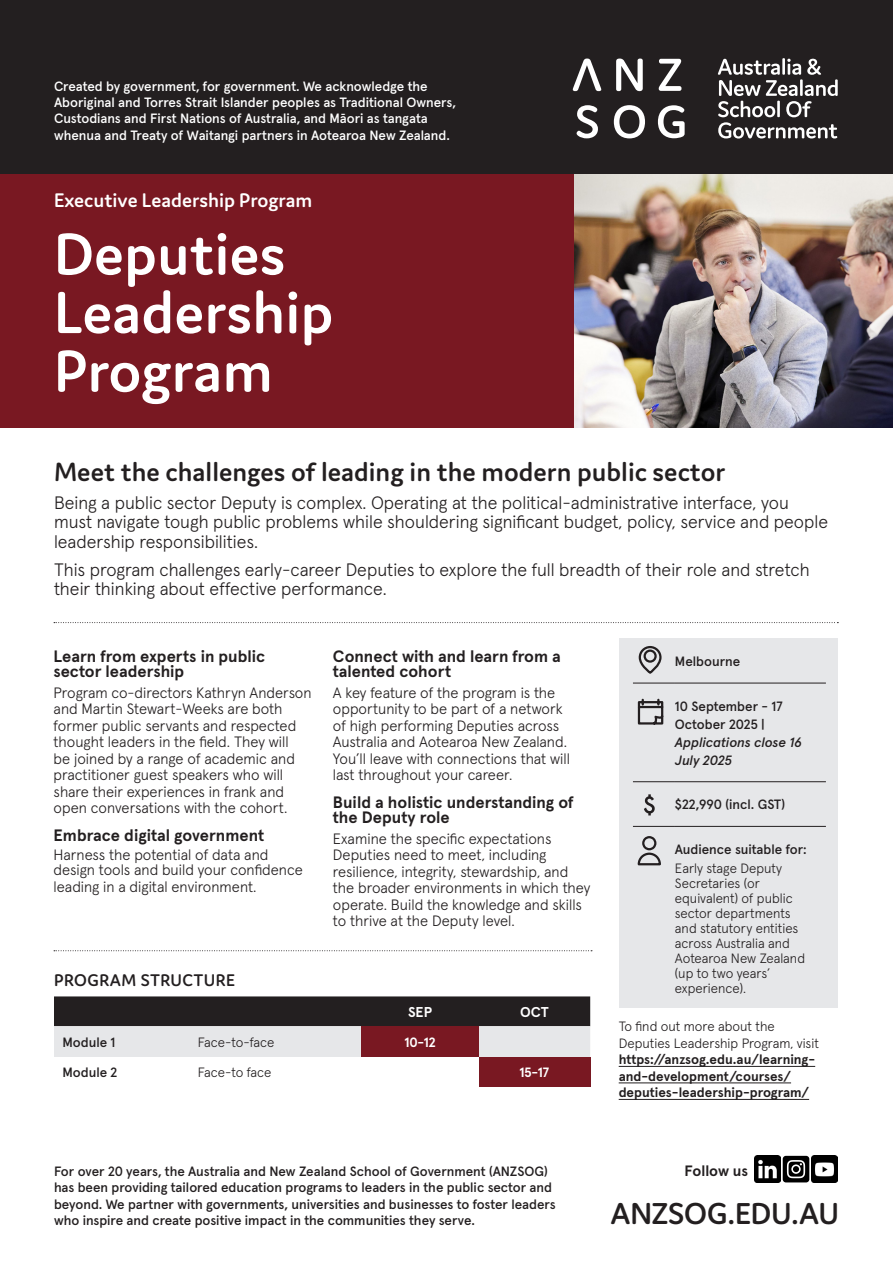
<style>
.page{position:relative;width:893px;height:1263px;background:#fff}
.page>*{position:absolute;margin:0;border:0;box-sizing:border-box;transform-origin:0 0}
.t1{font:600 63px/58.5px "Domus";color:#fff}
.Callout{font:600 32.25px "Domus";letter-spacing:-.01em;color:#231f20}
.Heading_1{font:600 28.05px "Domus";color:#231f20}
.Subtitle{font:600 21px "Domus";color:#fff}
.Intro_para{font:300 18px/19.5px "Apercu";color:#231f20}
.Heading_3{font:600 18px "Domus";letter-spacing:.025em;color:#231f20}
.Heading_2{font:700 16.5px/15px "Apercu";color:#231f20}
.Bodycopy{font:300 15px/16.5px "Apercu";color:#231f20}
.EMPA_subject_leader{font:300 15px/15px "Apercu";color:#231f20}
.t2{font:700 15px "Apercu";color:#231f20}
.Table_-_header_month{font:700 14.25px "Apercu";color:#fff}
.Signoff{font:500 13.5px/16.2px "Apercu";color:#231f20}
.Acknowledgement{font:500 13.5px/16.2px "Apercu";letter-spacing:-.005em;color:#fff}
.Location__date____-_text{font:300 13.5px/15px "Apercu";color:#231f20}
.Bodycopy-2{font:700 13.5px/16.5px "Apercu";color:#231f20}
.Location__date____-_bold{font:italic 500 13.5px/18px "Apercu";color:#231f20}
.Location__date____-_bold-2{font:500 13.5px "Apercu";color:#231f20}
.Table_-_bodycopy{font:300 13.5px "Apercu";letter-spacing:-.005em;color:#231f20}
.Table_-_subhead{font:500 13.5px "Apercu";color:#231f20}
.Table_-_date{font:700 13.5px "Apercu";letter-spacing:-.02em;color:#fff}
.s1{font-style:normal}
.s2{font-weight:300}
</style>
<div class="page">
<svg style="left:54px;top:996px;width:536px;height:61px"></svg>
<div style="left:361px;top:1026px;width:118px;height:31px;background:#791822"></div>
<div style="left:479px;top:1057px;width:111px;height:30px;background:#791822"></div>
<div style="left:0;top:0;width:893px;height:174px;background:#231f20"></div>
<div style="left:0;top:174px;width:574px;height:253px;background:#791822"></div>
<hr style="left:782px;top:58px;width:3px;height:17px;background:#fff">
<svg style="left:718px;top:59px;width:120px;height:80px"></svg>
<svg style="left:616px;top:59px;width:27px;height:32px"></svg>
<svg style="left:659px;top:59px;width:22px;height:32px"></svg>
<svg style="left:573px;top:59px;width:28px;height:32px"></svg>
<svg style="left:577px;top:105px;width:21px;height:33px"></svg>
<svg style="left:614px;top:105px;width:31px;height:33px"></svg>
<svg style="left:658px;top:105px;width:27px;height:33px"></svg>
<hr style="left:619px;top:1066px;width:196px;height:1px;background:#231f20">
<hr style="left:619px;top:1082px;width:172px;height:1px;background:#231f20">
<hr style="left:619px;top:1099px;width:190px;height:1px;background:#231f20">
<div style="left:619px;top:638px;width:219px;height:370px;background:#e6e7e9"></div>
<hr style="left:633px;top:683px;width:42px;height:1px;background:#231f20">
<hr style="left:675px;top:683px;width:151px;height:1px;background:#231f20">
<hr style="left:633px;top:781px;width:42px;height:1px;background:#231f20">
<hr style="left:675px;top:781px;width:151px;height:1px;background:#231f20">
<hr style="left:633px;top:826px;width:42px;height:1px;background:#231f20">
<hr style="left:675px;top:826px;width:151px;height:1px;background:#231f20">
<svg style="left:638px;top:646px;width:24px;height:28px"></svg>
<svg style="left:637px;top:698px;width:27px;height:27px"></svg>
<svg style="left:644px;top:794px;width:11px;height:21px"></svg>
<svg style="left:637px;top:836px;width:24px;height:30px"></svg>
<svg style="left:54px;top:622px;width:784px;height:1px"></svg>
<svg style="left:54px;top:950px;width:538px;height:1px"></svg>
<img style="left:574px;top:174px;width:319px;height:253px">
<svg style="left:783px;top:1156px;width:26px;height:26px"></svg>
<img style="left:754px;top:1156px;width:27px;height:26px">
<img style="left:811px;top:1156px;width:26px;height:26px">
<p class="Acknowledgement" style="left:54px;top:77px;width:403px">Created by government, for government. We acknowledge the Aboriginal and Torres Strait Islander peoples as Traditional Owners, Custodians and First Nations of Australia, and Māori as tangata whenua and Treaty of Waitangi partners in Aotearoa New Zealand.</p>
<p class="Subtitle" style="left:54px;top:188px;width:260px">Executive Leadership Program</p>
<p class="t1" style="left:54px;top:224px;width:281px">Deputies<br>Leadership<br>Program</p>
<p class="Heading_1" style="left:54px;top:456px;width:673px">Meet the challenges of leading in the modern public sector</p>
<p class="Intro_para" style="left:54px;top:491px;width:776px">Being a public sector Deputy is complex. Operating at the political-administrative interface, you must navigate tough public problems while shouldering significant budget, policy, service and people leadership responsibilities.</p>
<p class="Intro_para" style="left:54px;top:558px;width:757px">This program challenges early-career Deputies to explore the full breadth of their role and stretch their thinking about effective performance.</p>
<p class="Heading_2" style="left:54px;top:647px;width:213px">Learn from experts in public sector leadership</p>
<p class="Bodycopy" style="left:54px;top:683px;width:260px">Program co-directors Kathryn Anderson and Martin Stewart-Weeks are both former public servants and respected thought leaders in the field. They will<br>be joined by a range of academic and practitioner guest speakers who will share their experiences in frank and open conversations with the cohort.</p>
<p class="Heading_2" style="left:54px;top:826px;width:212px">Embrace digital government</p>
<p class="EMPA_subject_leader" style="left:54px;top:846px;width:251px">Harness the potential of data and design tools and build your confidence</p>
<p class="EMPA_subject_leader" style="left:54px;top:878px;width:204px">leading in a digital environment.</p>
<p class="Heading_3" style="left:54px;top:970px;width:182px">PROGRAM STRUCTURE</p>
<p class="Heading_2" style="left:333px;top:647px;width:230px">Connect with and learn from a talented cohort</p>
<p class="Bodycopy" style="left:333px;top:683px;width:239px">A key feature of the program is the opportunity to be part of a network of high performing Deputies across Australia and Aotearoa New Zealand.<br>You’ll leave with connections that will last throughout your career.</p>
<p class="Heading_2" style="left:333px;top:793px;width:242px">Build a holistic understanding of the Deputy role</p>
<p class="Bodycopy" style="left:333px;top:829px;width:259px">Examine the specific expectations Deputies need to meet, including resilience, integrity, stewardship, and the broader environments in which they operate. Build the knowledge and skills to thrive at the Deputy level.</p>
<p class="Table_-_header_month" style="left:408px;top:1001px;width:26px">SEP</p>
<p class="Table_-_header_month" style="left:520px;top:1001px;width:30px">OCT</p>
<p class="Table_-_subhead" style="left:63px;top:1032px;width:55px">Module 1</p>
<p class="Table_-_bodycopy" style="left:198px;top:1032px;width:78px">Face-to-face</p>
<p class="Table_-_date" style="left:404px;top:1032px;width:33px">10-12</p>
<p class="Table_-_subhead" style="left:63px;top:1062px;width:56px">Module 2</p>
<p class="Table_-_bodycopy" style="left:198px;top:1062px;width:75px">Face-to face</p>
<p class="Table_-_date" style="left:520px;top:1062px;width:31px">15-17</p>
<p class="Location__date____-_bold-2" style="left:675px;top:651px;width:67px">Melbourne</p>
<p class="Location__date____-_bold" style="left:675px;top:696px;width:128px"><span class="s1">10 September - 17<br>October 2025 |<br></span>Applications close 16<br>July 2025</p>
<p class="Location__date____-_bold-2" style="left:675px;top:794px;width:112px">$22,990 (incl. GST)</p>
<p class="Location__date____-_bold-2" style="left:675px;top:839px;width:133px">Audience suitable for:</p>
<p class="Location__date____-_text" style="left:675px;top:860px;width:132px">Early stage Deputy<br>Secretaries (or equivalent) of public sector departments and statutory entities across Australia and<br>Aotearoa New Zealand (up to two years’ experience).</p>
<p class="Bodycopy-2" style="left:619px;top:1017px;width:202px"><span class="s2">To find out more about the<br>Deputies Leadership Program, visit </span>https://anzsog.edu.au/learning&shy;and-development/courses/ deputies-leadership-program/</p>
<p class="Signoff" style="left:54px;top:1162px;width:503px">For over 20 years, the Australia and New Zealand School of Government (ANZSOG) has been providing tailored education programs to leaders in the public sector and beyond. We partner with governments, universities and businesses to foster leaders who inspire and create positive impact in the communities they serve.</p>
<p class="t2" style="left:685px;top:1159px;width:65px">Follow us</p>
<p class="Callout" style="left:611px;top:1196px;width:230px">ANZSOG.EDU.AU</p>
</div>
